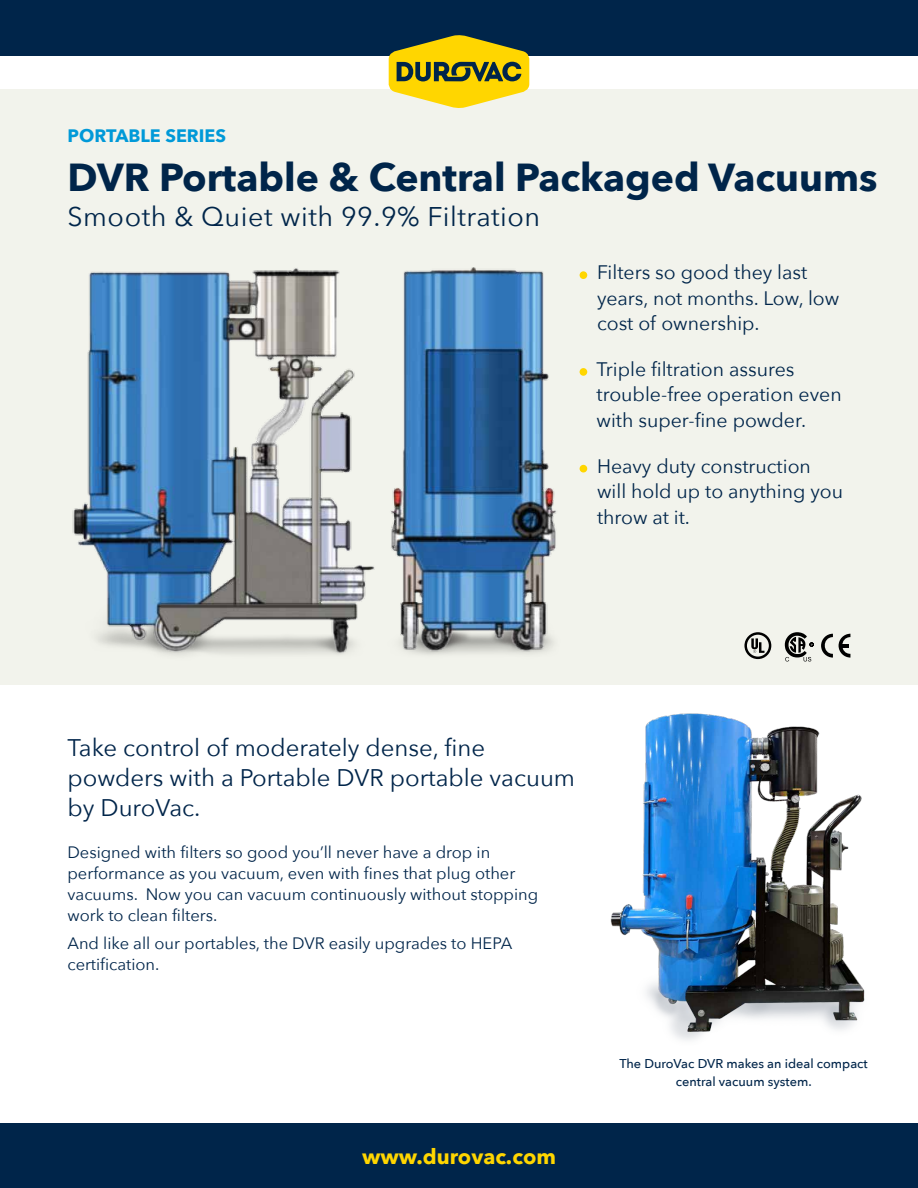
<style>
.page{position:relative;width:918px;height:1188px;background:#fff}
.page>*{position:absolute;margin:0;border:0;box-sizing:border-box;transform-origin:0 0}
.t1{font:700 39px "Avenir Next";color:#00254a}
.t2{font:27px "Avenir Next";letter-spacing:.02em;color:#00254a}
.t3{font:24px/30px "Avenir Next";color:#00254a}
.t4{font:700 21.15px "Avenir Next";color:#ffd600}
.t5{font:19.5px/25.5px "Avenir Next";color:#00254a}
.t6{font:700 18px "Avenir Next";color:#0099d8}
.t7{font:16.5px/21px "Avenir Next";color:#00254a}
.t8{font:500 12.75px/18px "Avenir Next";color:#00254a;text-align:center}
</style>
<div class="page">
<div style="left:0;top:89px;width:918px;height:596px;background:#f2f3ec"></div>
<div style="left:0;top:0;width:918px;height:55px;background:#00254a"></div>
<div style="left:0;top:1124px;width:918px;height:64px;background:#00254a"></div>
<img style="left:610px;top:713px;width:255px;height:327px">
<svg style="left:389px;top:35px;width:140px;height:73px"></svg>
<svg style="left:785px;top:632px;width:29px;height:29px"></svg>
<svg style="left:744px;top:632px;width:27px;height:27px"></svg>
<svg style="left:821px;top:634px;width:12px;height:24px"></svg>
<svg style="left:839px;top:634px;width:12px;height:24px"></svg>
<img style="left:72px;top:267px;width:516px;height:388px">
<p class="t6" style="left:68px;top:120px;width:160px">PORTABLE SERIES</p>
<h1 class="t1" style="left:68px;top:144px;width:812px">DVR Portable &amp; Central Packaged Vacuums</h1>
<h2 class="t2" style="left:68px;top:194px;width:474px">Smooth &amp; Quiet with 99.9% Filtration</h2>
<p class="t5" style="left:597px;top:259px;width:244px">Filters so good they last years, not months. Low, low cost of ownership.</p>
<p class="t5" style="left:597px;top:355px;width:247px">Triple filtration assures trouble-free operation even with super-fine powder.</p>
<p class="t5" style="left:597px;top:452px;width:248px">Heavy duty construction will hold up to anything you throw at it.</p>
<h3 class="t3" style="left:68px;top:732px;width:509px">Take control of moderately dense, fine powders with a Portable DVR portable vacuum by DuroVac.</h3>
<p class="t7" style="left:68px;top:841px;width:472px">Designed with filters so good you’ll never have a drop in performance as you vacuum, even with fines that plug other vacuums. Now you can vacuum continuously without stopping work to clean filters.</p>
<p class="t7" style="left:68px;top:932px;width:446px">And like all our portables, the DVR easily upgrades to HEPA certification.</p>
<p class="t4" style="left:362px;top:1138px;width:195px">www.durovac.com</p>
<p class="t8" style="left:619px;top:1054px;width:250px">The DuroVac DVR makes an ideal compact central vacuum system.</p>
</div>
